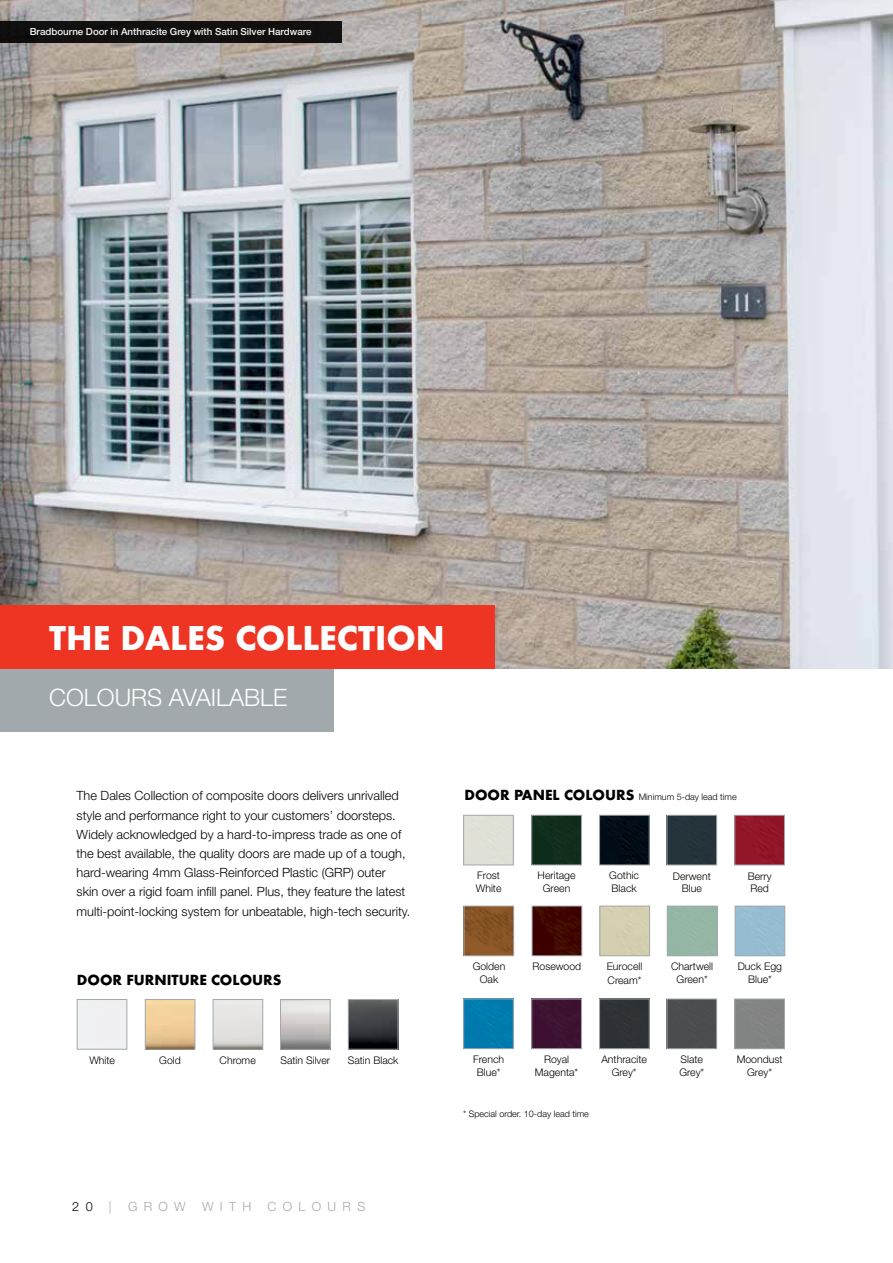
<style>
.page{position:relative;width:893px;height:1263px;background:#fff}
.page>*{position:absolute;margin:0;border:0;box-sizing:border-box;transform-origin:0 0}
.t1{font:36px "Futura Bld";color:#fff}
.t2{font:300 24px "Helvetica Neue LT Std";color:#fff}
.t3{font:15.3px "Futura Bld";color:#000}
.t4{font:300 12.75px/19.2px "Helvetica Neue LT Std";color:#000}
.t5{font:300 12.75px "Helvetica Neue LT Std";letter-spacing:.5em;color:#a2a9ad}
.t6{font:300 10.5px/12.6px "Helvetica Neue LT Std";color:#000;text-align:center}
.t7{font:500 9.75px "Helvetica Neue LT Std";color:#fff}
.t8{font:300 9px "Helvetica Neue LT Std";color:#000}
.s1{font-family:"Futura Bld";font-weight:400;font-size:15.3px}
</style>
<div class="page">
<img style="left:0;top:0;width:893px;height:668px">
<div style="left:0;top:668px;width:333px;height:64px;background:#a2a9ad"></div>
<div style="left:0;top:605px;width:495px;height:63px;background:#ee3524"></div>
<div style="left:463px;top:815px;width:51px;height:50px;border:1px solid #a2a9ad"></div>
<div style="left:533px;top:817px;width:47px;height:46px;background:#102d1b"></div>
<div style="left:531px;top:815px;width:51px;height:50px;border:1px solid #a2a9ad"></div>
<div style="left:601px;top:817px;width:47px;height:46px;background:#010d17"></div>
<div style="left:599px;top:815px;width:51px;height:50px;border:1px solid #a2a9ad"></div>
<div style="left:669px;top:817px;width:46px;height:46px;background:#25333b"></div>
<div style="left:667px;top:815px;width:50px;height:50px;border:1px solid #a2a9ad"></div>
<div style="left:736px;top:817px;width:47px;height:46px;background:#911628"></div>
<div style="left:734px;top:815px;width:51px;height:50px;border:1px solid #a2a9ad"></div>
<div style="left:77px;top:999px;width:50px;height:50px;border:1px solid #a2a9ad"></div>
<img style="left:147px;top:1001px;width:46px;height:46px">
<div style="left:145px;top:999px;width:50px;height:50px;border:1px solid #a2a9ad"></div>
<div style="left:213px;top:999px;width:50px;height:50px;border:1px solid #a2a9ad"></div>
<div style="left:280px;top:999px;width:51px;height:50px;border:1px solid #a2a9ad"></div>
<img style="left:350px;top:1001px;width:46px;height:46px">
<div style="left:348px;top:999px;width:50px;height:50px;border:1px solid #a2a9ad"></div>
<img style="left:466px;top:908px;width:46px;height:46px">
<div style="left:464px;top:906px;width:50px;height:50px;border:1px solid #a2a9ad"></div>
<img style="left:534px;top:908px;width:46px;height:46px">
<div style="left:532px;top:906px;width:50px;height:50px;border:1px solid #a2a9ad"></div>
<div style="left:599px;top:906px;width:51px;height:50px;border:1px solid #a2a9ad"></div>
<div style="left:667px;top:906px;width:50px;height:50px;border:1px solid #a2a9ad"></div>
<div style="left:735px;top:906px;width:50px;height:50px;border:1px solid #a2a9ad"></div>
<div style="left:465px;top:1000px;width:47px;height:47px;background:#007aaf"></div>
<div style="left:463px;top:998px;width:51px;height:51px;border:1px solid #a2a9ad"></div>
<div style="left:533px;top:1000px;width:47px;height:47px;background:#3d1130"></div>
<div style="left:531px;top:998px;width:51px;height:51px;border:1px solid #a2a9ad"></div>
<div style="left:601px;top:1000px;width:47px;height:47px;background:#2e3235"></div>
<div style="left:599px;top:998px;width:51px;height:51px;border:1px solid #a2a9ad"></div>
<div style="left:669px;top:1000px;width:46px;height:47px;background:#4b4d50"></div>
<div style="left:667px;top:998px;width:50px;height:51px;border:1px solid #a2a9ad"></div>
<div style="left:734px;top:998px;width:51px;height:51px;border:1px solid #a2a9ad"></div>
<div style="left:0;top:21px;width:341px;height:22px;background:#121110"></div>
<p class="t7" style="left:30px;top:26px;width:283px">Bradbourne Door in Anthracite Grey with Satin Silver Hardware</p>
<h1 class="t1" style="left:49px;top:614px;width:397px">THE DALES COLLECTION</h1>
<h2 class="t2" style="left:49px;top:683px;width:240px">COLOURS AVAILABLE</h2>
<p class="t4" style="left:77px;top:786px;width:335px">The Dales Collection of composite doors delivers unrivalled style and performance right to your customers’ doorsteps.<br>Widely acknowledged by a hard-to-impress trade as one of the best available, the quality doors are made up of a tough, hard-wearing 4mm Glass-Reinforced Plastic (GRP) outer skin over a rigid foam infill panel. Plus, they feature the latest multi-point-locking system for unbeatable, high-tech security.</p>
<p class="t8" style="left:464px;top:792px;width:274px"><span class="s1">DOOR PANEL COLOURS</span> Minimum 5-day lead time</p>
<p class="t6" style="left:476px;top:869px;width:27px;text-align:left">Frost<br>White</p>
<p class="t6" style="left:538px;top:869px;width:39px">Heritage<br>Green</p>
<p class="t6" style="left:609px;top:869px;width:31px;text-align:left">Gothic<br>Black</p>
<p class="t6" style="left:673px;top:869px;width:39px">Derwent<br>Blue</p>
<p class="t6" style="left:748px;top:869px;width:25px;text-align:left">Berry<br>Red</p>
<p class="t3" style="left:77px;top:969px;width:206px">DOOR FURNITURE COLOURS</p>
<p class="t6" style="left:473px;top:960px;width:34px">Golden<br>Oak</p>
<p class="t6" style="left:532px;top:960px;width:50px">Rosewood</p>
<p class="t6" style="left:607px;top:959px;width:37px;line-height:13.6px;text-align:left">Eurocell<br>Cream*</p>
<p class="t6" style="left:671px;top:960px;width:44px">Chartwell<br>Green*</p>
<p class="t6" style="left:738px;top:960px;width:46px">Duck Egg<br>Blue*</p>
<p class="t6" style="left:89px;top:1053px;width:27px">White</p>
<p class="t6" style="left:159px;top:1053px;width:23px">Gold</p>
<p class="t6" style="left:220px;top:1053px;width:38px">Chrome</p>
<p class="t6" style="left:280px;top:1053px;width:51px">Satin Silver</p>
<p class="t6" style="left:348px;top:1053px;width:52px">Satin Black</p>
<p class="t4" style="left:72px;top:1197px;width:22px">2 0</p>
<p class="t5" style="left:109px;top:1199px;width:4px">|</p>
<p class="t5" style="left:128px;top:1199px;width:59px">GROW</p>
<p class="t5" style="left:202px;top:1199px;width:51px">WITH</p>
<p class="t5" style="left:268px;top:1199px;width:99px">COLOURS</p>
<p class="t6" style="left:473px;top:1053px;width:32px">French<br>Blue*</p>
<p class="t6" style="left:535px;top:1053px;width:45px">Royal<br>Magenta*</p>
<p class="t6" style="left:601px;top:1053px;width:47px">Anthracite<br>Grey*</p>
<p class="t6" style="left:679px;top:1053px;width:26px;text-align:left">Slate<br>Grey*</p>
<p class="t6" style="left:737px;top:1053px;width:47px">Moondust<br>Grey*</p>
<p class="t8" style="left:463px;top:1108px;width:127px">* Special order. 10-day lead time</p>
</div>
